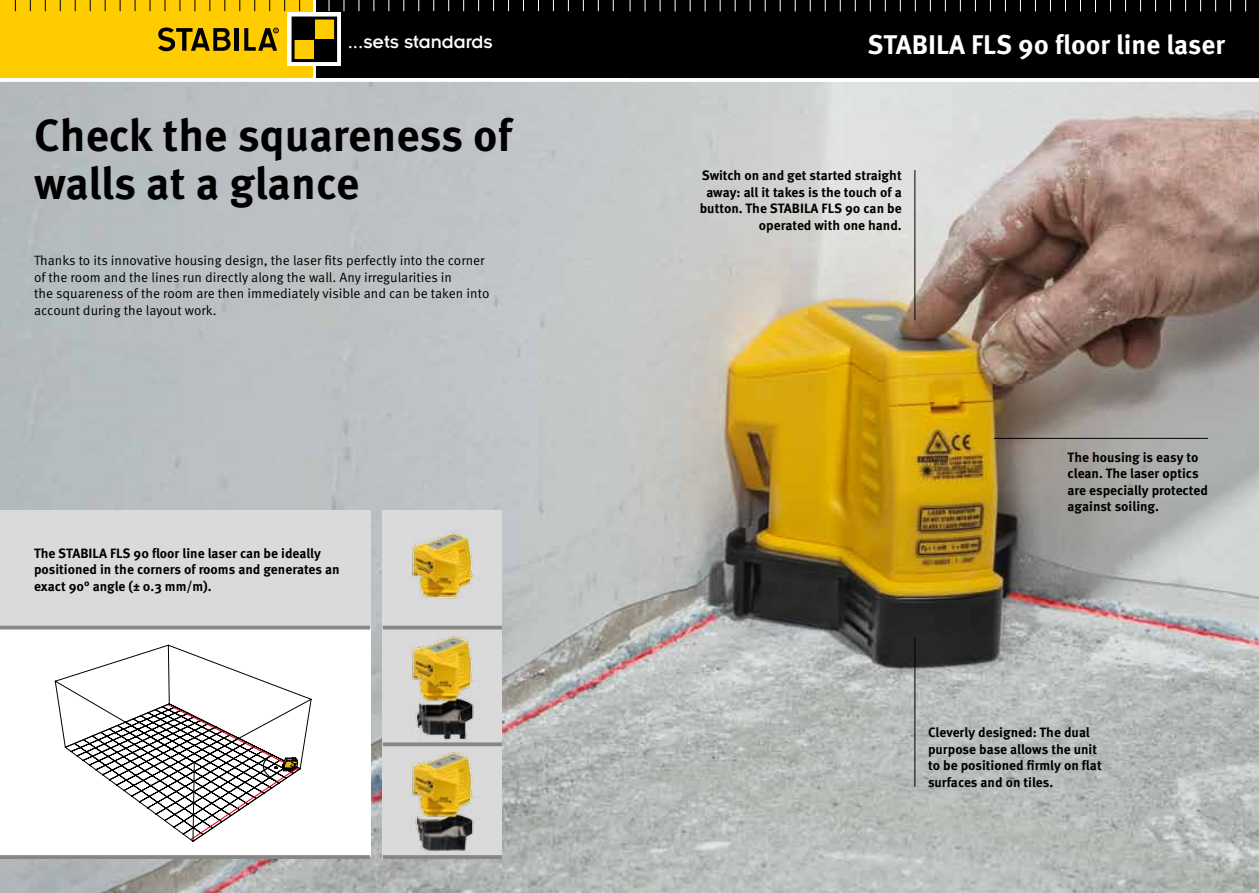
<style>
.page{position:relative;width:1259px;height:893px;background:#fff}
.page>*{position:absolute;margin:0;border:0;box-sizing:border-box;transform-origin:0 0}
.t1{font:700 45px/48px "Meta Pro";color:#000}
.t2{font:700 27px "Meta Pro";color:#fff}
.t3{font:19.5px "Insignia";color:#fff}
.t4{font:700 13.5px/16.5px "Meta Pro";color:#000}
.t5{font:13.5px/16.5px "Meta Pro";color:#000}
</style>
<div class="page">
<svg style="left:312px;top:0;width:1px;height:78px"></svg>
<div style="left:316px;top:0;width:313px;height:78px;background:#000"></div>
<div style="left:0;top:0;width:312px;height:78px;background:#fc0"></div>
<div style="left:288px;top:13px;width:53px;height:53px;background:linear-gradient(to right,#fff,#fff)"></div>
<div style="left:293px;top:39px;width:21px;height:22px;background:#fc0"></div>
<div style="left:314px;top:18px;width:21px;height:21px;background:#fc0"></div>
<div style="left:293px;top:18px;width:21px;height:21px;background:#000"></div>
<div style="left:314px;top:39px;width:21px;height:22px;background:#000"></div>
<div style="left:291px;top:17px;width:46px;height:45px;border:3px solid #000"></div>
<svg style="left:244px;top:28px;width:34px;height:23px"></svg>
<div style="left:234px;top:28px;width:5px;height:23px;background:#000"></div>
<svg style="left:158px;top:27px;width:73px;height:25px"></svg>
<div style="left:629px;top:0;width:630px;height:78px;background:#000"></div>
<svg style="left:1095px;top:0;width:1px;height:12px"></svg>
<img style="left:0;top:82px;width:1259px;height:811px">
<div style="left:0;top:628px;width:370px;height:229px;background:#fff"></div>
<svg style="left:55px;top:645px;width:254px;height:97px"></svg>
<svg style="left:64px;top:698px;width:247px;height:144px"></svg>
<svg style="left:0;top:855px;width:370px;height:4px"></svg>
<div style="left:0;top:510px;width:370px;height:118px;background:#dadada"></div>
<hr style="left:0;top:626px;width:370px;height:3px;background:#878786">
<div style="left:383px;top:510px;width:119px;height:349px;background:#dadada"></div>
<hr style="left:383px;top:626px;width:119px;height:3px;background:#878786">
<svg style="left:383px;top:742px;width:119px;height:4px"></svg>
<hr style="left:383px;top:855px;width:119px;height:4px;background:#878786">
<img style="left:392px;top:529px;width:94px;height:327px">
<hr style="left:914px;top:170px;width:1px;height:150px;background:#000">
<hr style="left:914px;top:638px;width:1px;height:149px;background:#000">
<hr style="left:994px;top:438px;width:214px;height:1px;background:#000">
<h3 class="t3" style="left:348px;top:31px;width:146px">...sets standards</h3>
<h2 class="t2" style="left:867px;top:28px;width:359px">STABILA FLS 90 floor line laser</h2>
<h1 class="t1" style="left:34px;top:112px;width:479px">Check the squareness of walls at a glance</h1>
<p class="t5" style="left:34px;top:253px;width:457px">Thanks to its innovative housing design, the laser fits perfectly into the corner of the room and the lines run directly along the wall. Any irregularities in<br>the squareness of the room are then immediately visible and can be taken into account during the layout work.</p>
<p class="t4" style="left:34px;top:545px;width:307px">The STABILA FLS 90 floor line laser can be ideally positioned in the corners of rooms and generates an exact 90° angle (± 0.3 mm/m).</p>
<p class="t4" style="left:700px;top:167px;width:203px;text-align:right">Switch on and get started straight away: all it takes is the touch of a button. The STABILA FLS 90 can be operated with one hand.</p>
<p class="t4" style="left:1067px;top:449px;width:142px">The housing is easy to clean. The laser optics are especially protected against soiling.</p>
<p class="t4" style="left:928px;top:724px;width:175px">Cleverly designed: The dual purpose base allows the unit to be positioned firmly on flat surfaces and on tiles.</p>
</div>
